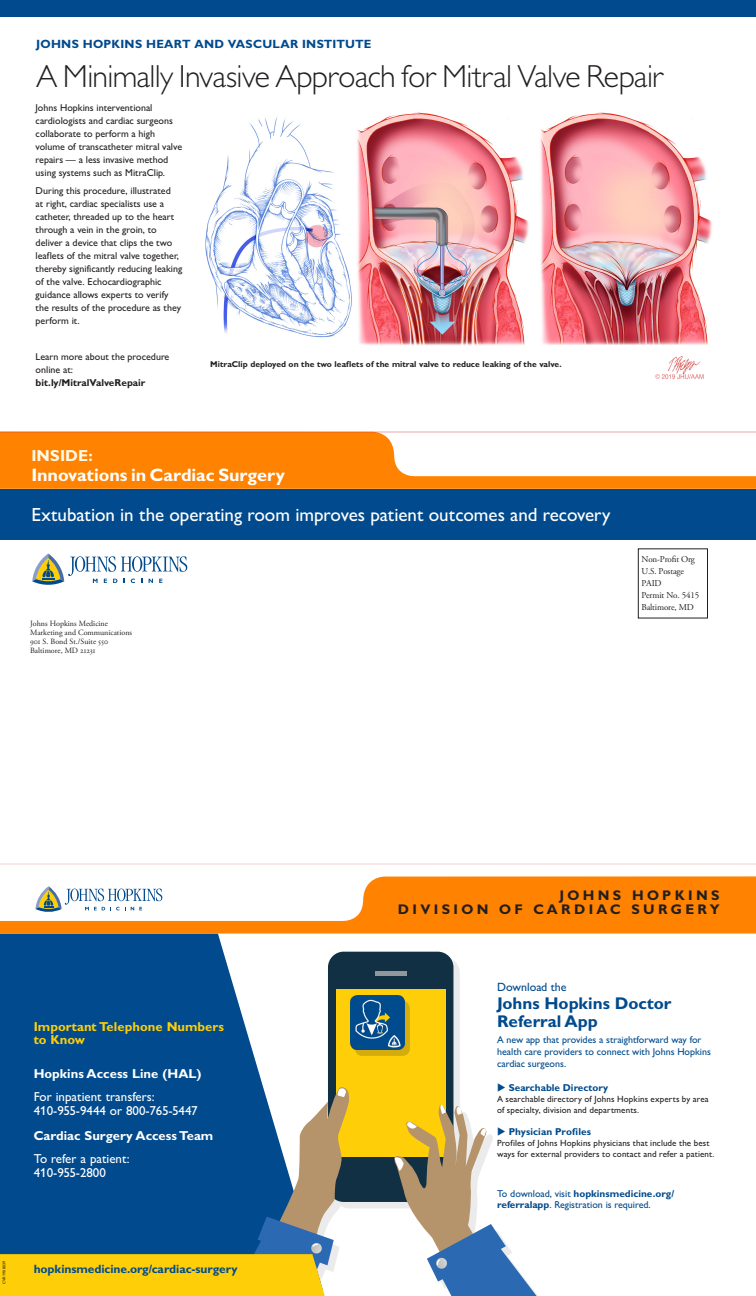
<style>
.page{position:relative;width:756px;height:1296px;background:#fff}
.page>*{position:absolute;margin:0;border:0;box-sizing:border-box;transform-origin:0 0}
.H32_light{font:300 32px "Gill Sans MT Std";letter-spacing:-.02em;color:#231f20}
.H12_Gill_bold{font:500 19px "Gill Sans MT Std";letter-spacing:-.005em;color:#fff}
.H20_Med{font:700 18px "Gill Sans MT Std";letter-spacing:-.005em;color:#fff}
.t1{font:700 17px/18px "Gill Sans MT Std";color:#004a8d}
.H16_Gill_bold{font:700 16px "Gill Sans MT Std";letter-spacing:.005em;color:#fef9e7}
.t2{font:700 14px/14px "Gill Sans MT Std";letter-spacing:.24em;color:#231f20;text-align:right}
.S13_medium-master{font:500 13px "Gill Sans MT Std";color:#fff}
.S13_bold{font:700 13px "Gill Sans MT Std";color:#fff}
.S13_bold-2{font:700 13px/13px "Gill Sans MT Std";color:#fece08}
.S13_light{font:500 13px "Gill Sans MT Std";color:#fff}
.H12_Gill_bold-2{font:700 12px "Gill Sans MT Std";letter-spacing:.025em;color:#004a8d}
._14_Gill_head_Blue{font:700 12px "Gill Sans MT Std";letter-spacing:-.01em;color:#004a8d}
.t3{font:500 12px "Gill Sans MT Std";color:#004a8d}
.S9_SA{font:500 10px/13px "Gill Sans MT Std";color:#231f20}
.t4{font:500 10px/12px "Gill Sans MT Std";color:#004a8d}
.S9_-_master_no_inden{font:700 10px "Gill Sans MT Std";color:#004a8d}
.S9_-_master_no_inden-2{font:500 9px/11px "Gill Sans MT Std";letter-spacing:.01em;color:#231f20}
.t5{font:9px "Adobe Garamond Pro";letter-spacing:-.015em;color:#231f20}
.C8_5-master{font:700 8.5px "Gill Sans MT Std";color:#231f20}
.t6{font:8px "Adobe Garamond Pro";color:#231f20}
.t7{font:500 4px "Gill Sans MT Std";letter-spacing:.06em;color:#231f20}
.s1{font-weight:700}
</style>
<div class="page">
<div style="left:0;top:489px;width:756px;height:51px;background:#004a8d"></div>
<svg style="left:0;top:433px;width:756px;height:56px;fill:#ff8200"></svg>
<div style="left:0;top:934px;width:239px;height:152px;background:#004a8d"></div>
<div style="left:638px;top:549px;width:70px;height:69px;border:1px solid #231f20"></div>
<svg style="left:32px;top:553px;width:155px;height:32px"></svg>
<div style="left:0;top:0;width:756px;height:17px;background:#004a8d"></div>
<svg style="left:0;top:432px;width:756px;height:1px"></svg>
<svg style="left:0;top:864px;width:756px;height:1px"></svg>
<svg style="left:0;top:876px;width:756px;height:58px;fill:#ff8200"></svg>
<svg style="left:35px;top:886px;width:127px;height:27px"></svg>
<div style="left:239px;top:958px;width:305px;height:338px;background:#231f20;opacity:.09"></div>
<div style="left:328px;top:952px;width:125px;height:250px;background:#123044;border-radius:16px"></div>
<div style="left:336px;top:989px;width:109px;height:168px;background:#fece08"></div>
<hr style="left:375px;top:971px;width:31px;height:4px;background:#91979a">
<svg style="left:388px;top:1096px;width:149px;height:200px"></svg>
<div style="left:356px;top:1001px;width:54px;height:54px;background:#231f20;opacity:.19"></div>
<img style="left:350px;top:996px;width:54px;height:54px">
<svg style="left:0;top:1086px;width:349px;height:210px;background:#50757a"></svg>
<img style="left:205px;top:116px;width:147px;height:222px">
<img style="left:357px;top:112px;width:355px;height:234px">
<img style="left:655px;top:356px;width:49px;height:23px">
<p class="H12_Gill_bold-2" style="left:36px;top:36px;width:337px">JOHNS HOPKINS HEART AND VASCULAR INSTITUTE</p>
<p class="H32_light" style="left:36px;top:57px;width:629px">A Minimally Invasive Approach for Mitral Valve Repair</p>
<p class="S9_SA" style="left:36px;top:101px;width:148px">Johns Hopkins interventional cardiologists and cardiac surgeons collaborate to perform a high volume of transcatheter mitral valve repairs — a less invasive method using systems such as MitraClip.</p>
<p class="S9_SA" style="left:36px;top:184px;width:148px">During this procedure, illustrated<br>at right, cardiac specialists use a catheter, threaded up to the heart through a vein in the groin, to deliver a device that clips the two leaflets of the mitral valve together, thereby significantly reducing leaking of the valve. Echocardiographic guidance allows experts to verify the results of the procedure as they perform it.</p>
<p class="S9_SA" style="left:36px;top:350px;width:135px">Learn more about the procedure online at: <span class="s1">bit.ly/MitralValveRepair</span></p>
<p class="C8_5-master" style="left:210px;top:359px;width:353px">MitraClip deployed on the two leaflets of the mitral valve to reduce leaking of the valve.</p>
<p class="H16_Gill_bold" style="left:31px;top:446px;width:63px">INSIDE:</p>
<p class="H20_Med" style="left:31px;top:464px;width:255px">Innovations in Cardiac Surgery</p>
<p class="H12_Gill_bold" style="left:31px;top:503px;width:581px">Extubation in the operating room improves patient outcomes and recovery</p>
<p class="t6" style="left:30px;top:619px;width:79px">Johns Hopkins Medicine</p>
<p class="t6" style="left:30px;top:628px;width:104px">Marketing and Communications</p>
<p class="t6" style="left:30px;top:637px;width:80px">901 S. Bond St./Suite 550</p>
<p class="t6" style="left:30px;top:646px;width:67px">Baltimore, MD 21231</p>
<p class="t5" style="left:641px;top:553px;width:55px">Non-Profit Org</p>
<p class="t5" style="left:641px;top:565px;width:44px">U.S. Postage</p>
<p class="t5" style="left:641px;top:577px;width:22px">PAID</p>
<p class="t5" style="left:641px;top:589px;width:59px">Permit No. 5415</p>
<p class="t5" style="left:641px;top:601px;width:54px">Baltimore, MD</p>
<p class="S13_bold-2" style="left:34px;top:1020px;width:192px">Important Telephone Numbers to Know</p>
<p class="S13_bold" style="left:34px;top:1065px;width:169px">Hopkins Access Line (HAL)</p>
<p class="S13_light" style="left:34px;top:1089px;width:122px">For inpatient transfers:</p>
<p class="S13_medium-master" style="left:34px;top:1103px;width:165px">410-955-9444 or 800-765-5447</p>
<p class="S13_bold" style="left:34px;top:1127px;width:181px">Cardiac Surgery Access Team</p>
<p class="S13_medium-master" style="left:34px;top:1151px;width:97px">To refer a patient:</p>
<p class="S13_medium-master" style="left:34px;top:1165px;width:74px">410-955-2800</p>
<p class="t7" style="left:2px;top:1284px;width:25px;rotate:-90deg">CVR1908039</p>
<p class="_14_Gill_head_Blue" style="left:34px;top:1262px;width:205px">hopkinsmedicine.org/cardiac-surgery</p>
<h1 class="t2" style="left:398px;top:888px;width:323px">JOHNS HOPKINS<br>DIVISION OF CARDIAC SURGERY</h1>
<p class="t3" style="left:497px;top:980px;width:71px">Download the</p>
<p class="t1" style="left:497px;top:994px;width:176px">Johns Hopkins Doctor<br>Referral App</p>
<p class="t4" style="left:497px;top:1034px;width:215px">A new app that provides a straightforward way for health care providers to connect with Johns Hopkins cardiac surgeons.</p>
<p class="S9_-_master_no_inden" style="left:497px;top:1081px;width:113px">◆ Searchable Directory</p>
<p class="S9_-_master_no_inden-2" style="left:497px;top:1093px;width:213px">A searchable directory of Johns Hopkins experts by area of specialty, division and departments.</p>
<p class="S9_-_master_no_inden" style="left:497px;top:1125px;width:96px">◆ Physician Profiles</p>
<p class="S9_-_master_no_inden-2" style="left:497px;top:1137px;width:219px">Profiles of Johns Hopkins physicians that include the best ways for external providers to contact and refer a patient.</p>
<p class="t4" style="left:497px;top:1188px;width:179px;line-height:11px">To download, visit <span class="s1">hopkinsmedicine.org/ referralapp</span>. Registration is required.</p>
</div>
